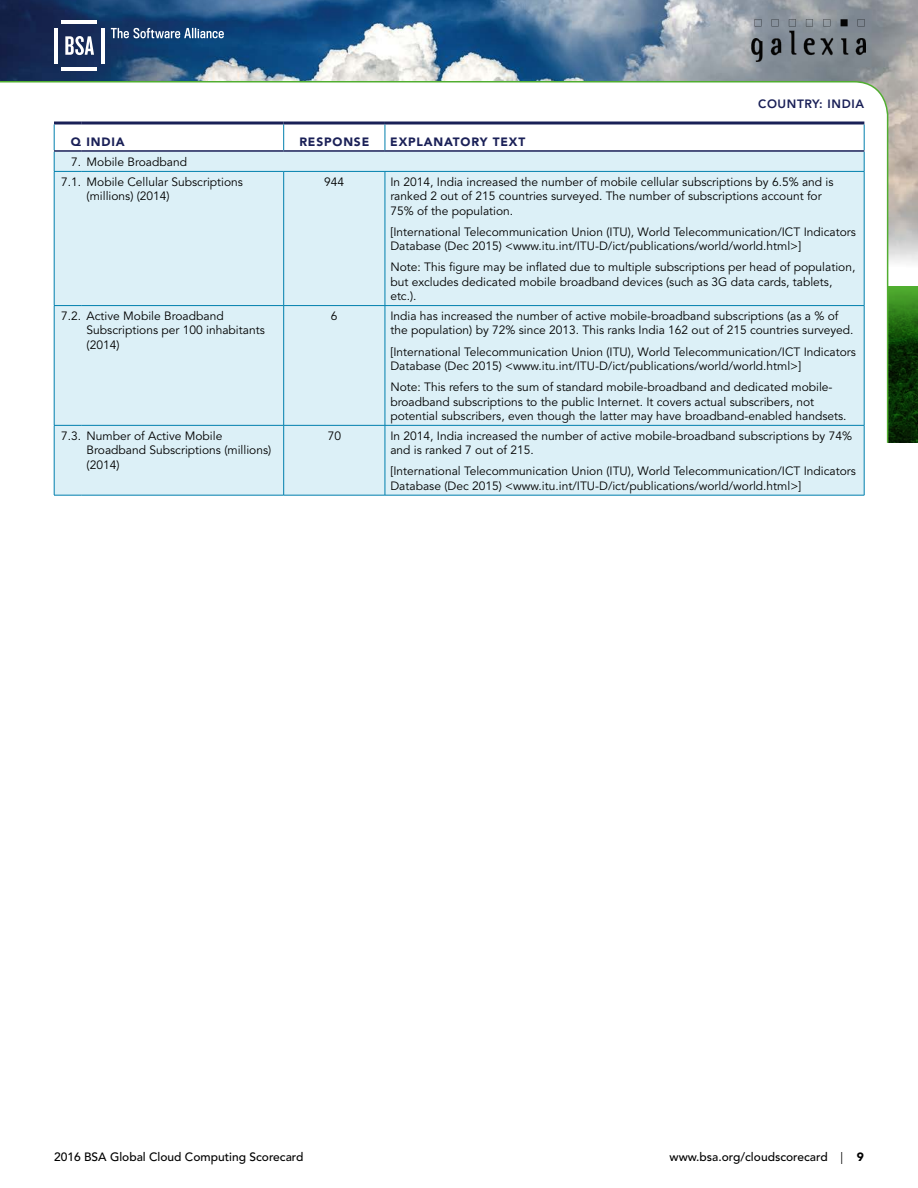
<style>
.page{position:relative;width:918px;height:1188px;background:#fff}
.page>*{position:absolute;margin:0;border:0;box-sizing:border-box;transform-origin:0 0}
.t1{font:12px/14.4px "Avenir LT Std";color:#000}
.t2{font:500 12px "Avenir LT Std";color:#000}
.t3{font:900 12px "Avenir LT Std";letter-spacing:.07em;color:#1a2057}
.t4{font:800 12px "Avenir LT Std";letter-spacing:.05em;color:#1a2057}
.s1{font-weight:400}
.s2{font-weight:900}
</style>
<div class="page">
<img style="left:0;top:0;width:918px;height:263px">
<svg style="left:889px;top:286px;width:29px;height:157px;background:#15470c"></svg>
<svg style="left:0;top:80px;width:889px;height:364px"></svg>
<hr style="left:101px;top:28px;width:4px;height:35px;background:#fff">
<hr style="left:62px;top:20px;width:35px;height:4px;background:#fff">
<hr style="left:54px;top:28px;width:3px;height:35px;background:#fff">
<hr style="left:62px;top:68px;width:35px;height:3px;background:#fff">
<svg style="left:65px;top:28px;width:159px;height:27px;background:#3d5f87"></svg>
<div style="left:55px;top:152px;width:809px;height:343px;background:#dcf0f7"></div>
<hr style="left:283px;top:172px;width:1px;height:133px;background:#007fad">
<hr style="left:385px;top:172px;width:1px;height:133px;background:#007fad">
<hr style="left:283px;top:306px;width:1px;height:119px;background:#007fad">
<hr style="left:385px;top:306px;width:1px;height:119px;background:#007fad">
<svg style="left:54px;top:425px;width:27px;height:1px"></svg>
<hr style="left:81px;top:425px;width:203px;height:1px;background:#007fad">
<hr style="left:284px;top:425px;width:101px;height:1px;background:#007fad">
<hr style="left:283px;top:426px;width:1px;height:69px;background:#007fad">
<hr style="left:385px;top:425px;width:479px;height:1px;background:#007fad">
<hr style="left:385px;top:426px;width:1px;height:69px;background:#007fad">
<hr style="left:54px;top:122px;width:27px;height:2px;background:#1a2057">
<hr style="left:81px;top:122px;width:203px;height:2px;background:#1a2057">
<hr style="left:284px;top:122px;width:101px;height:2px;background:#1a2057">
<hr style="left:385px;top:122px;width:479px;height:2px;background:#1a2057">
<hr style="left:81px;top:150px;width:203px;height:2px;background:#1a2057">
<hr style="left:284px;top:150px;width:101px;height:2px;background:#1a2057">
<hr style="left:385px;top:150px;width:479px;height:2px;background:#1a2057">
<hr style="left:81px;top:171px;width:203px;height:1px;background:#007fad">
<hr style="left:284px;top:171px;width:101px;height:1px;background:#007fad">
<hr style="left:385px;top:171px;width:479px;height:1px;background:#007fad">
<svg style="left:54px;top:124px;width:27px;height:48px"></svg>
<hr style="left:54px;top:172px;width:1px;height:133px;background:#007fad">
<hr style="left:864px;top:172px;width:1px;height:133px;background:#007fad">
<svg style="left:54px;top:305px;width:27px;height:1px"></svg>
<hr style="left:54px;top:306px;width:1px;height:119px;background:#007fad">
<hr style="left:81px;top:305px;width:203px;height:1px;background:#007fad">
<hr style="left:284px;top:305px;width:101px;height:1px;background:#007fad">
<hr style="left:385px;top:305px;width:479px;height:1px;background:#007fad">
<hr style="left:864px;top:306px;width:1px;height:119px;background:#007fad">
<hr style="left:54px;top:426px;width:1px;height:69px;background:#007fad">
<hr style="left:864px;top:426px;width:1px;height:69px;background:#007fad">
<svg style="left:54px;top:495px;width:27px;height:1px"></svg>
<hr style="left:81px;top:495px;width:203px;height:1px;background:#007fad">
<hr style="left:284px;top:495px;width:101px;height:1px;background:#007fad">
<hr style="left:385px;top:495px;width:479px;height:1px;background:#007fad">
<svg style="left:864px;top:124px;width:1px;height:47px"></svg>
<svg style="left:283px;top:124px;width:1px;height:26px"></svg>
<svg style="left:385px;top:124px;width:1px;height:26px"></svg>
<img style="left:752px;top:20px;width:114px;height:42px">
<p class="t4" style="left:758px;top:97px;width:107px">COUNTRY: INDIA</p>
<p class="t3" style="left:71px;top:134px;width:55px">Q INDIA</p>
<p class="t3" style="left:299px;top:134px;width:71px">RESPONSE</p>
<p class="t3" style="left:390px;top:134px;width:137px">EXPLANATORY TEXT</p>
<p class="t1" style="left:61px;top:152px;width:183px;line-height:19.8px;text-indent:10px">7. Mobile Broadband<br>7.1. Mobile Cellular Subscriptions</p>
<p class="t1" style="left:87px;top:189px;width:85px">(millions) (2014)</p>
<p class="t1" style="left:324px;top:175px;width:22px">944</p>
<p class="t1" style="left:390px;top:175px;width:445px">In 2014, India increased the number of mobile cellular subscriptions by 6.5% and is ranked 2 out of 215 countries surveyed. The number of subscriptions account for<br>75% of the population.</p>
<p class="t1" style="left:390px;top:225px;width:467px">[International Telecommunication Union (ITU), World Telecommunication/ICT Indicators<br>Database (Dec 2015) &lt;www.itu.int/ITU-D/ict/publications/world/world.html&gt;]</p>
<p class="t1" style="left:390px;top:260px;width:467px">Note: This figure may be inflated due to multiple subscriptions per head of population, but excludes dedicated mobile broadband devices (such as 3G data cards, tablets, etc.).</p>
<p class="t1" style="left:87px;top:309px;width:180px;text-indent:-25px">7.2. Active Mobile Broadband<br>Subscriptions per 100 inhabitants (2014)</p>
<p class="t1" style="left:331px;top:309px;width:8px">6</p>
<p class="t1" style="left:390px;top:309px;width:465px">India has increased the number of active mobile-broadband subscriptions (as a % of the population) by 72% since 2013. This ranks India 162 out of 215 countries surveyed.</p>
<p class="t1" style="left:390px;top:345px;width:467px">[International Telecommunication Union (ITU), World Telecommunication/ICT Indicators<br>Database (Dec 2015) &lt;www.itu.int/ITU-D/ict/publications/world/world.html&gt;]</p>
<p class="t1" style="left:390px;top:380px;width:458px">Note: This refers to the sum of standard mobile-broadband and dedicated mobile&shy;broadband subscriptions to the public Internet. It covers actual subscribers, not potential subscribers, even though the latter may have broadband-enabled handsets.</p>
<p class="t1" style="left:87px;top:429px;width:186px;text-indent:-25px">7.3. Number of Active Mobile<br>Broadband Subscriptions (millions) (2014)</p>
<p class="t1" style="left:328px;top:429px;width:15px">70</p>
<p class="t1" style="left:390px;top:429px;width:463px">In 2014, India increased the number of active mobile-broadband subscriptions by 74% and is ranked 7 out of 215.</p>
<p class="t1" style="left:390px;top:464px;width:467px">[International Telecommunication Union (ITU), World Telecommunication/ICT Indicators<br>Database (Dec 2015) &lt;www.itu.int/ITU-D/ict/publications/world/world.html&gt;]</p>
<p class="t2" style="left:54px;top:1150px;width:251px">2016 BSA Global Cloud Computing Scorecard</p>
<p class="t2" style="left:670px;top:1150px;width:196px">www.bsa.org/cloudscorecard <span class="s1">|</span> <span class="s2">9</span></p>
</div>
